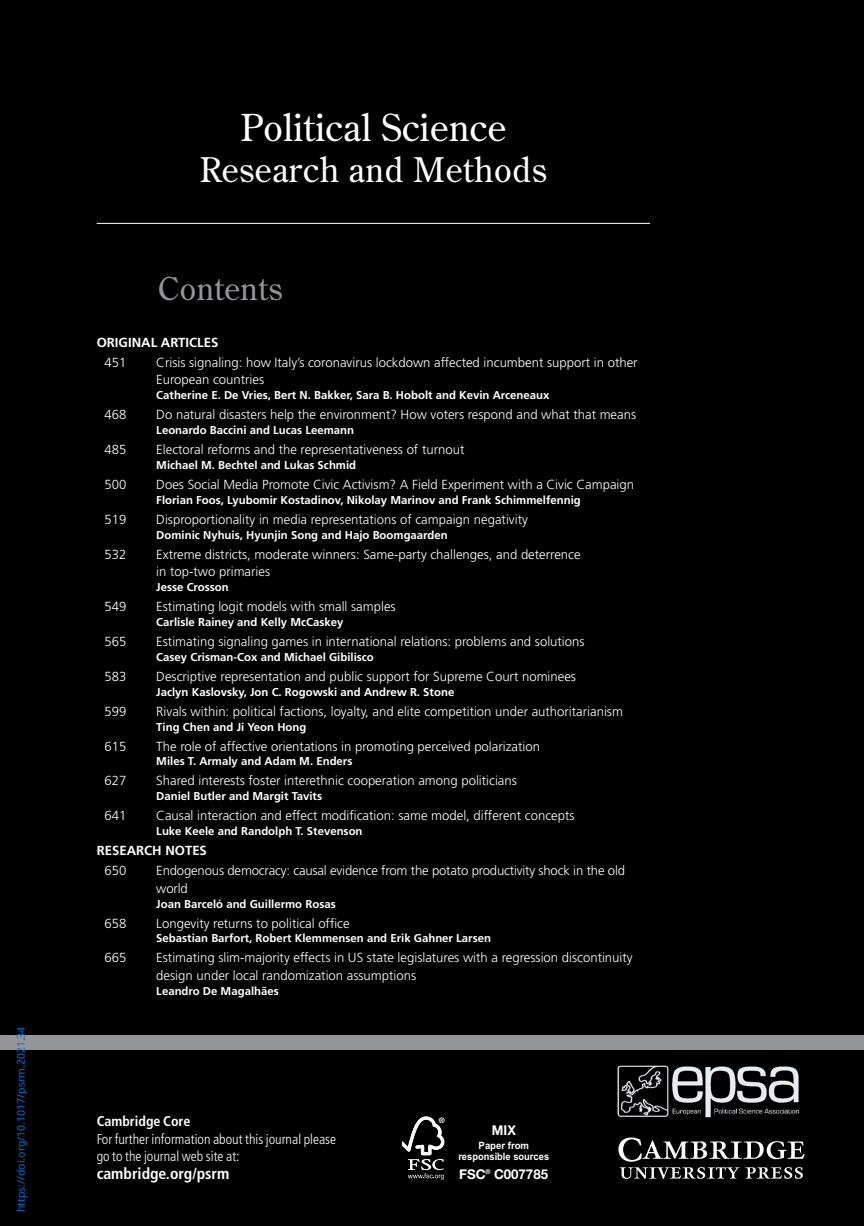
<style>
.page{position:relative;width:864px;height:1226px;background:#fff}
.page>*{position:absolute;margin:0;border:0;box-sizing:border-box;transform-origin:0 0}
.t1{font:37.1px "Century Old Style";letter-spacing:.01em;color:#fff}
.t2{font:33.95px "Century Old Style";letter-spacing:.015em;color:#fff}
.t3{font:31.5px "Century Old Style";letter-spacing:.01em;color:#939598}
.t4{font:700 condensed 15.75px "Frutiger";color:#fff}
.t5{font:300 condensed 14px/17.5px "Frutiger";color:#fff}
.t6{font:700 condensed 14px "Frutiger";color:#fff}
.t7{font:700 13.47px "Helvetica Neue";color:#fff}
.t8{font:700 13.47px "Helvetica Neue";color:#fff;scale:.95 1}
.t9{font:300 13.12px/17.5px "Frutiger";color:#fff}
.t10{font:700 13.12px "Frutiger";color:#fff}
.t11{font:700 11.38px "Frutiger";color:#fff}
.t12{font:700 10.15px/10.2px "Arial";color:#fff;text-align:center;scale:.95 1}
.t13{font:700 7.7px "Helvetica Neue";color:#fff}
</style>
<div class="page">
<div style="left:0;top:0;width:863px;height:1225px;background:#000"></div>
<div style="left:0;top:1035px;width:863px;height:15px;background:#939598"></div>
<svg style="left:618px;top:1137px;width:186px;height:41px"></svg>
<img style="left:617px;top:1065px;width:183px;height:52px">
<hr style="left:97px;top:223px;width:553px;height:1px;background:#fff">
<svg style="left:402px;top:1116px;width:42px;height:63px"></svg>
<h1 class="t1" style="left:240px;top:112px;width:267px">Political Science</h1>
<h2 class="t2" style="left:200px;top:156px;width:348px">Research and Methods</h2>
<h3 class="t3" style="left:158px;top:275px;width:126px">Contents</h3>
<p class="t10" style="left:97px;top:337px;width:123px">ORIGINAL ARTICLES</p>
<p class="t9" style="left:105px;top:354px;width:23px">451</p>
<p class="t9" style="left:156px;top:354px;width:482px">Crisis signaling: how Italy’s coronavirus lockdown affected incumbent support in other<br>European countries</p>
<p class="t11" style="left:156px;top:390px;width:394px">Catherine E. De Vries, Bert N. Bakker, Sara B. Hobolt and Kevin Arceneaux</p>
<p class="t9" style="left:105px;top:407px;width:23px">468</p>
<p class="t9" style="left:156px;top:407px;width:481px">Do natural disasters help the environment? How voters respond and what that means</p>
<p class="t11" style="left:156px;top:425px;width:199px">Leonardo Baccini and Lucas Leemann</p>
<p class="t9" style="left:105px;top:442px;width:23px">485</p>
<p class="t9" style="left:156px;top:442px;width:309px">Electoral reforms and the representativeness of turnout</p>
<p class="t11" style="left:156px;top:460px;width:201px">Michael M. Bechtel and Lukas Schmid</p>
<p class="t9" style="left:105px;top:476px;width:23px">500</p>
<p class="t9" style="left:156px;top:476px;width:479px">Does Social Media Promote Civic Activism? A Field Experiment with a Civic Campaign</p>
<p class="t11" style="left:156px;top:495px;width:426px">Florian Foos, Lyubomir Kostadinov, Nikolay Marinov and Frank Schimmelfennig</p>
<p class="t9" style="left:105px;top:511px;width:23px">519</p>
<p class="t9" style="left:156px;top:511px;width:373px">Disproportionality in media representations of campaign negativity</p>
<p class="t11" style="left:156px;top:530px;width:293px">Dominic Nyhuis, Hyunjin Song and Hajo Boomgaarden</p>
<p class="t9" style="left:105px;top:546px;width:23px">532</p>
<p class="t9" style="left:156px;top:546px;width:425px">Extreme districts, moderate winners: Same-party challenges, and deterrence in top-two primaries</p>
<p class="t11" style="left:156px;top:582px;width:74px">Jesse Crosson</p>
<p class="t9" style="left:105px;top:598px;width:23px">549</p>
<p class="t9" style="left:156px;top:598px;width:241px">Estimating logit models with small samples</p>
<p class="t11" style="left:156px;top:617px;width:189px">Carlisle Rainey and Kelly McCaskey</p>
<p class="t9" style="left:105px;top:633px;width:23px">565</p>
<p class="t9" style="left:156px;top:633px;width:429px">Estimating signaling games in international relations: problems and solutions</p>
<p class="t11" style="left:156px;top:652px;width:219px">Casey Crisman-Cox and Michael Gibilisco</p>
<p class="t9" style="left:105px;top:668px;width:23px">583</p>
<p class="t9" style="left:156px;top:668px;width:421px">Descriptive representation and public support for Supreme Court nominees</p>
<p class="t11" style="left:156px;top:687px;width:299px">Jaclyn Kaslovsky, Jon C. Rogowski and Andrew R. Stone</p>
<p class="t9" style="left:105px;top:703px;width:23px">599</p>
<p class="t9" style="left:156px;top:703px;width:468px">Rivals within: political factions, loyalty, and elite competition under authoritarianism</p>
<p class="t11" style="left:156px;top:722px;width:152px">Ting Chen and Ji Yeon Hong</p>
<p class="t9" style="left:105px;top:738px;width:23px">615</p>
<p class="t9" style="left:156px;top:738px;width:385px">The role of affective orientations in promoting perceived polarization</p>
<p class="t11" style="left:156px;top:757px;width:197px">Miles T. Armaly and Adam M. Enders</p>
<p class="t9" style="left:105px;top:773px;width:23px">627</p>
<p class="t9" style="left:156px;top:773px;width:362px">Shared interests foster interethnic cooperation among politicians</p>
<p class="t11" style="left:156px;top:791px;width:167px">Daniel Butler and Margit Tavits</p>
<p class="t9" style="left:105px;top:808px;width:23px">641</p>
<p class="t9" style="left:156px;top:808px;width:419px">Causal interaction and effect modification: same model, different concepts</p>
<p class="t11" style="left:156px;top:826px;width:208px">Luke Keele and Randolph T. Stevenson</p>
<p class="t10" style="left:97px;top:845px;width:112px">RESEARCH NOTES</p>
<p class="t9" style="left:105px;top:862px;width:23px">650</p>
<p class="t9" style="left:156px;top:862px;width:470px">Endogenous democracy: causal evidence from the potato productivity shock in the old world</p>
<p class="t11" style="left:156px;top:899px;width:181px">Joan Barceló and Guillermo Rosas</p>
<p class="t9" style="left:105px;top:915px;width:23px">658</p>
<p class="t9" style="left:156px;top:915px;width:195px">Longevity returns to political office</p>
<p class="t11" style="left:156px;top:933px;width:336px">Sebastian Barfort, Robert Klemmensen and Erik Gahner Larsen</p>
<p class="t9" style="left:105px;top:950px;width:23px">665</p>
<p class="t9" style="left:156px;top:950px;width:477px">Estimating slim-majority effects in US state legislatures with a regression discontinuity design under local randomization assumptions</p>
<p class="t11" style="left:156px;top:986px;width:124px">Leandro De Magalhães</p>
<p class="t6" style="left:97px;top:1115px;width:95px">Cambridge Core</p>
<p class="t5" style="left:97px;top:1130px;width:241px">For further information about this journal please go to the journal web site at:</p>
<p class="t4" style="left:97px;top:1166px;width:134px">cambridge.org/psrm</p>
<p class="t13" style="left:438px;top:1114px;width:8px">®</p>
<p class="t8" style="left:491px;top:1121px;width:27px">MIX</p>
<p class="t12" style="left:458px;top:1140px;width:97px">Paper from responsible sources</p>
<p class="t7" style="left:459px;top:1165px;width:90px">FSC<sup>®</sup> C007785</p>
</div>
